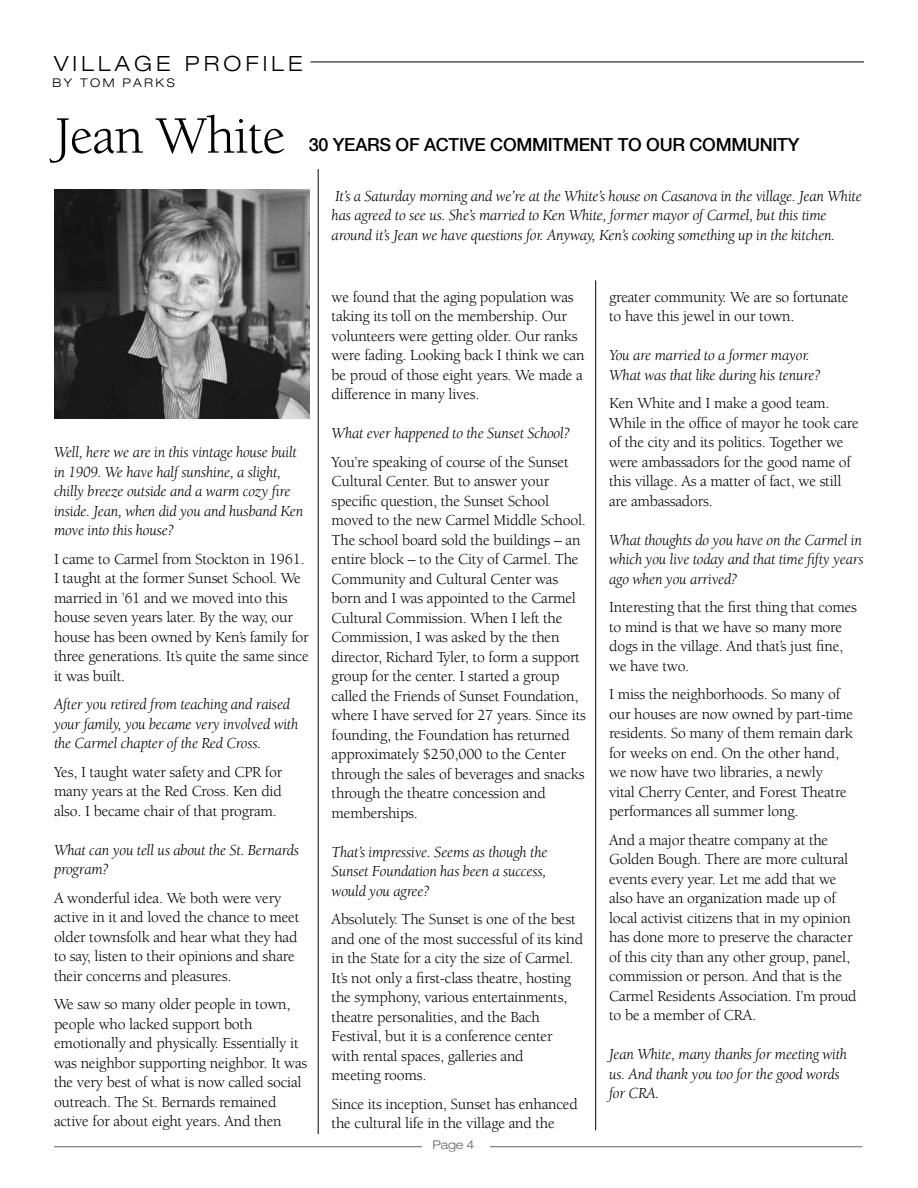
<style>
.page{position:relative;width:918px;height:1188px;background:#fff}
.page>*{position:absolute;margin:0;border:0;box-sizing:border-box;transform-origin:0 0}
.t1{font:54px "Berkeley";letter-spacing:-.015em;color:#000}
.t2{font:300 expanded 21px "Helvetica Neue";letter-spacing:.2em;color:#000}
.t3{font:500 18px "Helvetica Neue";letter-spacing:-.015em;color:#000}
.t4{font:15.75px/19.5px "Berkeley";letter-spacing:-.015em;color:#000}
.t5{font:italic 15.75px/19.5px "Berkeley";letter-spacing:-.015em;color:#000}
.t6{font:300 expanded 12px "Helvetica Neue";letter-spacing:.2em;color:#000}
.t7{font:300 expanded 12px "Helvetica Neue";color:#636466}
</style>
<div class="page">
<hr style="left:54px;top:1146px;width:808px;height:1px;background:#636466">
<div style="left:422px;top:1134px;width:68px;height:26px;background:#fff"></div>
<hr style="left:310px;top:62px;width:554px;height:1px;background:#000">
<hr style="left:318px;top:169px;width:1px;height:965px;background:#000">
<hr style="left:595px;top:280px;width:1px;height:850px;background:#000">
<img style="left:54px;top:189px;width:256px;height:229px">
<h2 class="t2" style="left:54px;top:51px;width:250px">VILLAGE PROFILE</h2>
<p class="t6" style="left:52px;top:76px;width:124px">BY TOM PARKS</p>
<h1 class="t1" style="left:54px;top:107px;width:233px">Jean White</h1>
<p class="t3" style="left:309px;top:134px;width:492px">30 YEARS OF ACTIVE COMMITMENT TO OUR COMMUNITY</p>
<p class="t5" style="left:54px;top:443px;width:251px">Well, here we are in this vintage house built in 1909. We have half sunshine, a slight, chilly breeze outside and a warm cozy fire inside. Jean, when did you and husband Ken move into this house?</p>
<p class="t4" style="left:54px;top:549px;width:256px">I came to Carmel from Stockton in 1961.<br>I taught at the former Sunset School. We married in ’61 and we moved into this house seven years later. By the way, our house has been owned by Ken’s family for three generations. It’s quite the same since it was built.</p>
<p class="t5" style="left:54px;top:695px;width:246px">After you retired from teaching and raised your family, you became very involved with the Carmel chapter of the Red Cross.</p>
<p class="t4" style="left:54px;top:762px;width:230px;text-align:justify">Yes, I taught water safety and CPR for many years at the Red Cross. Ken did also. I became chair of that program.</p>
<p class="t5" style="left:54px;top:840px;width:247px">What can you tell us about the St. Bernards program?</p>
<p class="t4" style="left:54px;top:888px;width:247px">A wonderful idea. We both were very active in it and loved the chance to meet older townsfolk and hear what they had to say, listen to their opinions and share their concerns and pleasures.</p>
<p class="t4" style="left:54px;top:995px;width:255px">We saw so many older people in town, people who lacked support both emotionally and physically. Essentially it was neighbor supporting neighbor. It was the very best of what is now called social outreach. The St. Bernards remained active for about eight years. And then</p>
<p class="t5" style="left:332px;top:186px;width:532px">It’s a Saturday morning and we’re at the White’s house on Casanova in the village. Jean White has agreed to see us. She’s married to Ken White, former mayor of Carmel, but this time around it’s Jean we have questions for. Anyway, Ken’s cooking something up in the kitchen.</p>
<p class="t4" style="left:332px;top:288px;width:254px">we found that the aging population was taking its toll on the membership. Our volunteers were getting older. Our ranks were fading. Looking back I think we can be proud of those eight years. We made a difference in many lives.</p>
<p class="t5" style="left:332px;top:424px;width:239px">What ever happened to the Sunset School?</p>
<p class="t4" style="left:332px;top:453px;width:256px">You’re speaking of course of the Sunset Cultural Center. But to answer your specific question, the Sunset School moved to the new Carmel Middle School.<br>The school board sold the buildings – an entire block – to the City of Carmel. The Community and Cultural Center was born and I was appointed to the Carmel Cultural Commission. When I left the Commission, I was asked by the then director, Richard Tyler, to form a support group for the center. I started a group called the Friends of Sunset Foundation, where I have served for 27 years. Since its founding, the Foundation has returned approximately $250,000 to the Center through the sales of beverages and snacks through the theatre concession and memberships.</p>
<p class="t5" style="left:332px;top:843px;width:217px;text-align:justify">That’s impressive. Seems as though the Sunset Foundation has been a success, would you agree?</p>
<p class="t4" style="left:332px;top:910px;width:253px">Absolutely. The Sunset is one of the best and one of the most successful of its kind in the State for a city the size of Carmel.<br>It’s not only a first-class theatre, hosting the symphony, various entertainments, theatre personalities, and the Bach Festival, but it is a conference center with rental spaces, galleries and<br>meeting rooms.</p>
<p class="t4" style="left:332px;top:1095px;width:248px">Since its inception, Sunset has enhanced the cultural life in the village and the</p>
<p class="t7" style="left:433px;top:1137px;width:44px">PAGE 4</p>
<p class="t4" style="left:609px;top:287px;width:241px">greater community. We are so fortunate to have this jewel in our town.</p>
<p class="t5" style="left:609px;top:346px;width:212px">You are married to a former mayor.<br>What was that like during his tenure?</p>
<p class="t4" style="left:609px;top:394px;width:251px">Ken White and I make a good team.<br>While in the office of mayor he took care of the city and its politics. Together we were ambassadors for the good name of this village. As a matter of fact, we still are ambassadors.</p>
<p class="t5" style="left:609px;top:531px;width:256px;text-align:justify">What thoughts do you have on the Carmel in which you live today and that time fifty years ago when you arrived?</p>
<p class="t4" style="left:609px;top:598px;width:249px">Interesting that the first thing that comes to mind is that we have so many more dogs in the village. And that’s just fine, we have two.</p>
<p class="t4" style="left:609px;top:685px;width:245px">I miss the neighborhoods. So many of our houses are now owned by part-time residents. So many of them remain dark for weeks on end. On the other hand, we now have two libraries, a newly<br>vital Cherry Center, and Forest Theatre performances all summer long.</p>
<p class="t4" style="left:609px;top:830px;width:249px">And a major theatre company at the Golden Bough. There are more cultural events every year. Let me add that we also have an organization made up of local activist citizens that in my opinion has done more to preserve the character of this city than any other group, panel, commission or person. And that is the Carmel Residents Association. I’m proud to be a member of CRA.</p>
<p class="t5" style="left:609px;top:1045px;width:240px">Jean White, many thanks for meeting with us. And thank you too for the good words for CRA.</p>
</div>
